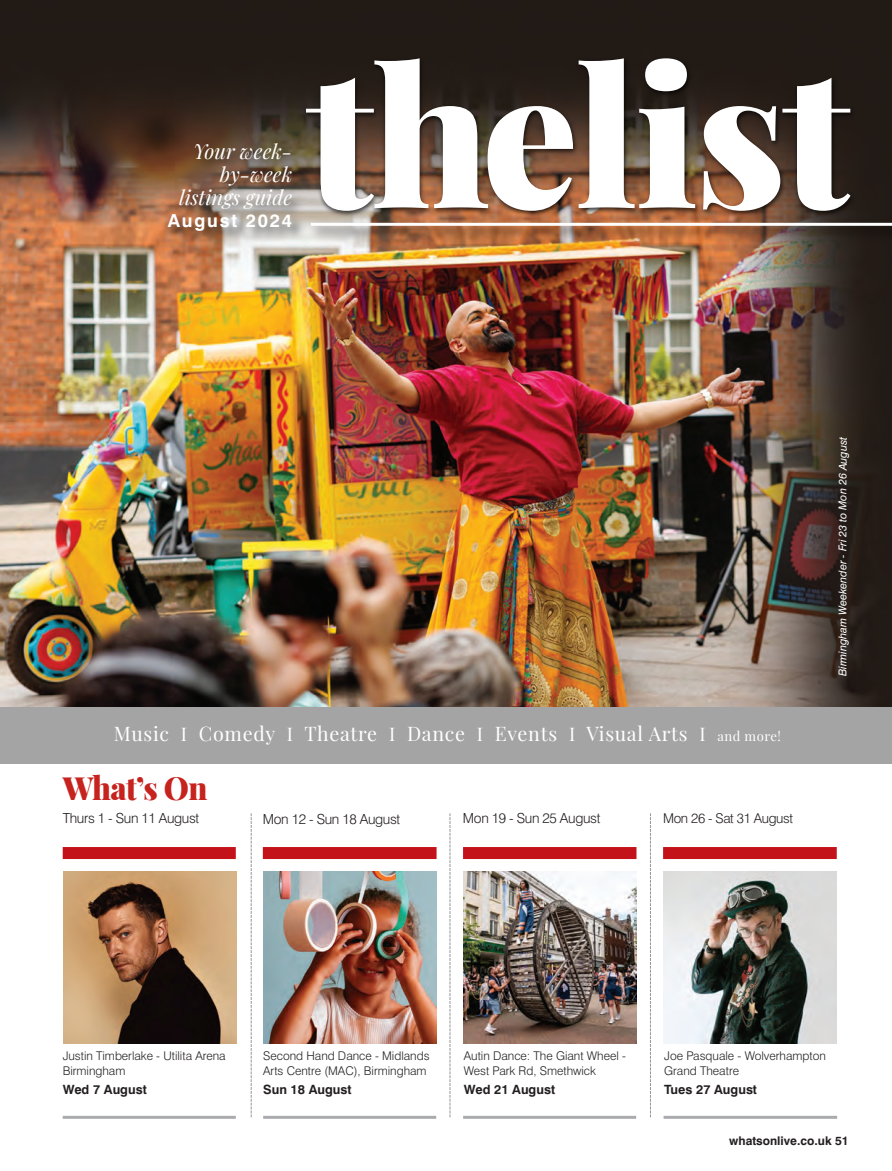
<style>
.page{position:relative;width:892px;height:1171px;background:#fff}
.page>*{position:absolute;margin:0;border:0;box-sizing:border-box;transform-origin:0 0}
.t1{font:900 191.55px "Playfair Display";letter-spacing:-.015em;color:#fff}
.t2{font:900 31.95px "Playfair Display";letter-spacing:-.015em;color:#c6231f;scale:.95 1}
.t3{font:italic 20.4px/23.1px "Playfair Display";color:#fff;text-align:right}
.t4{font:19.65px "Playfair Display";letter-spacing:.035em;color:#fff}
.t5{font:700 18px "Swiss 721 BT";letter-spacing:.1em;color:#fff}
.t6{font:300 13.8px "Swiss 721 BT";letter-spacing:-.025em;color:#231f20}
.t7{font:300 13.5px "Swiss 721 BT";letter-spacing:-.025em;color:#231f20}
.t8{font:700 12.75px "Swiss 721 BT";color:#231f20}
.t9{font:300 12px/15px "Swiss 721 BT";color:#231f20}
.t10{font:700 12px "Swiss 721 BT";color:#231f20}
.t11{font:italic 10.95px "Swiss 721 BT";color:#fff}
.s1{font-size:18.3px}
.s2{font-size:13.05px}
</style>
<div class="page">
<div style="left:0;top:706px;width:891px;height:58px;background:#a4a4a4"></div>
<img style="left:663px;top:871px;width:172px;height:172px">
<svg style="left:250px;top:813px;width:1px;height:304px"></svg>
<svg style="left:449px;top:813px;width:1px;height:304px"></svg>
<img style="left:63px;top:871px;width:173px;height:172px">
<img style="left:263px;top:871px;width:173px;height:172px">
<img style="left:463px;top:871px;width:172px;height:172px">
<div style="left:63px;top:847px;width:173px;height:12px;background:#c4121a"></div>
<hr style="left:63px;top:1116px;width:173px;height:3px;background:#aaabaf">
<hr style="left:263px;top:1116px;width:173px;height:3px;background:#aaabaf">
<hr style="left:463px;top:1116px;width:172px;height:3px;background:#aaabaf">
<hr style="left:663px;top:1116px;width:173px;height:3px;background:#aaabaf">
<div style="left:263px;top:847px;width:173px;height:12px;background:#c4121a"></div>
<div style="left:463px;top:847px;width:173px;height:12px;background:#c4121a"></div>
<div style="left:662px;top:847px;width:174px;height:12px;background:#c4121a"></div>
<img style="left:0;top:0;width:891px;height:706px">
<img style="left:119px;top:0;width:772px;height:290px">
<img style="left:76px;top:126px;width:263px;height:126px">
<img style="left:612px;top:227px;width:279px;height:467px">
<p class="t3" style="left:179px;top:138px;width:115px">Your week&shy;by-week listings guide</p>
<p class="t5" style="left:168px;top:214px;width:126px">August 2024</p>
<p class="t1" style="left:306px;top:1px;width:544px">thelist</p>
<p class="t11" style="left:837px;top:676px;width:241px;rotate:-90deg">Birmingham Weekender - Fri 23 to Mon 26 August</p>
<p class="t4" style="left:114px;top:720px;width:668px">Music <span class="s1">I</span> Comedy <span class="s1">I</span> Theatre <span class="s1">I</span> Dance <span class="s1">I</span> Events <span class="s1">I</span> Visual Arts <span class="s1">I</span> <span class="s2">and more!</span></p>
<p class="t2" style="left:63px;top:765px;width:154px">What’s On</p>
<p class="t6" style="left:63px;top:813px;width:138px">Thurs 1 - Sun 11 August</p>
<p class="t6" style="left:263px;top:813px;width:139px">Mon 12 - Sun 18 August</p>
<p class="t6" style="left:462px;top:813px;width:139px">Mon 19 - Sun 25 August</p>
<p class="t7" style="left:662px;top:813px;width:131px">Mon 26 - Sat 31 August</p>
<p class="t9" style="left:63px;top:1049px;width:164px">Justin Timberlake - Utilita Arena<br>Birmingham</p>
<p class="t8" style="left:63px;top:1084px;width:85px">Wed 7 August</p>
<p class="t9" style="left:263px;top:1049px;width:168px">Second Hand Dance - Midlands<br>Arts Centre (MAC), Birmingham</p>
<p class="t8" style="left:263px;top:1084px;width:90px">Sun 18 August</p>
<p class="t9" style="left:463px;top:1049px;width:164px">Autin Dance: The Giant Wheel -<br>West Park Rd, Smethwick</p>
<p class="t8" style="left:463px;top:1084px;width:93px">Wed 21 August</p>
<p class="t9" style="left:664px;top:1049px;width:163px">Joe Pasquale - Wolverhampton<br>Grand Theatre</p>
<p class="t8" style="left:664px;top:1084px;width:94px">Tues 27 August</p>
<p class="t10" style="left:728px;top:1136px;width:121px">whatsonlive.co.uk 51</p>
</div>
